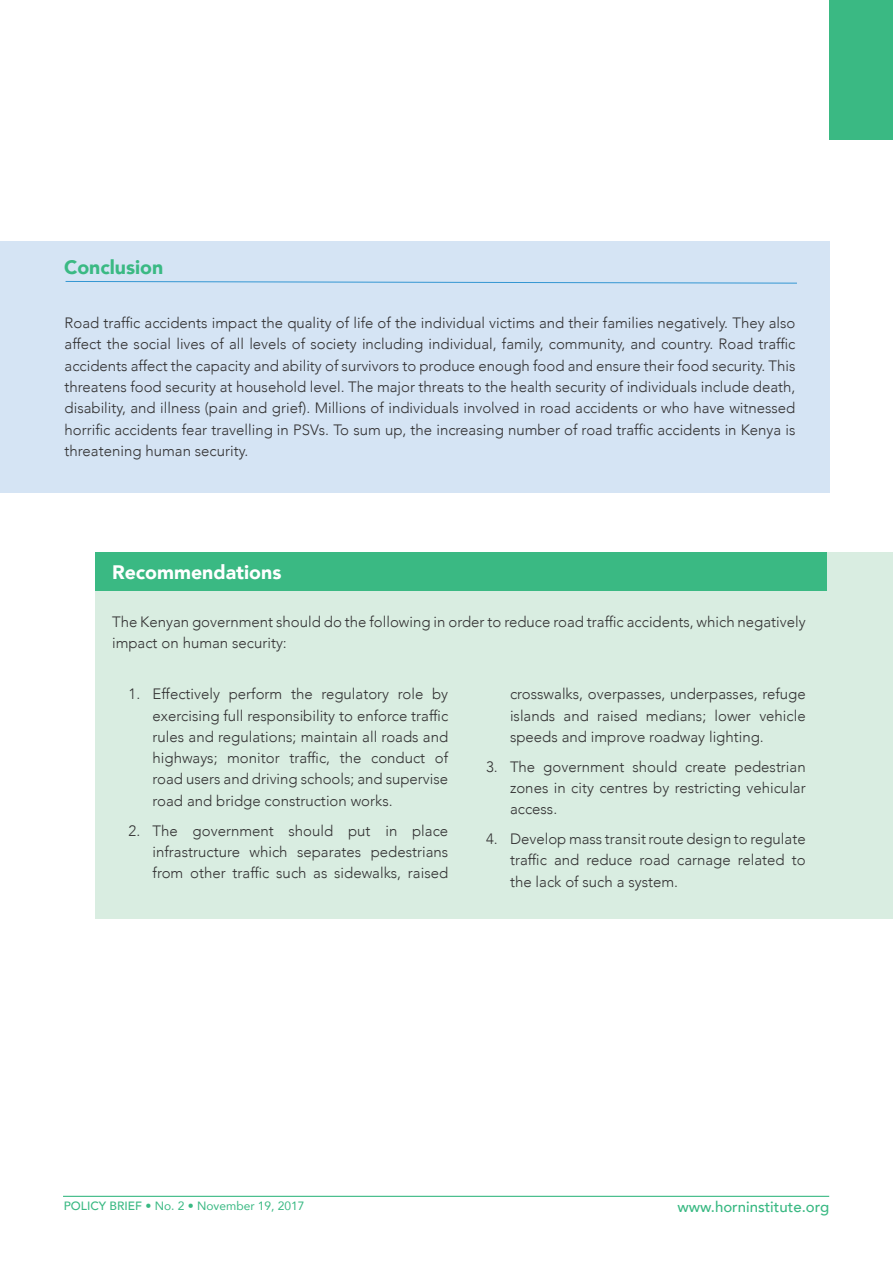
<style>
.page{position:relative;width:893px;height:1263px;background:#fff}
.page>*{position:absolute;margin:0;border:0;box-sizing:border-box;transform-origin:0 0}
.Sub_head{font:900 19.5px "Avenir";color:#fff}
.Sub_head-2{font:900 19.5px "Avenir";color:#3ab983}
.Body_text{font:300 15px/21.3px "Avenir";color:#333233;text-align:justify}
.Body_Text_Indd{font:300 15px/21.3px "Avenir";color:#333233;text-align:justify}
.t1{font:500 15px "Avenir";color:#3ab983}
.t2{font:12px "Avenir";color:#3ab983}
.s1{font-weight:500}
</style>
<div class="page">
<hr style="left:63px;top:1196px;width:766px;height:1px;background:#3ab983">
<div style="left:829px;top:0;width:64px;height:140px;background:#3ab983"></div>
<div style="left:0;top:242px;width:829px;height:251px;background:#d5e4f4"></div>
<svg style="left:65px;top:281px;width:732px;height:3px"></svg>
<div style="left:96px;top:552px;width:797px;height:366px;background:#d9ede1"></div>
<div style="left:96px;top:552px;width:731px;height:38px;background:#3ab983"></div>
<p class="Sub_head-2" style="left:64px;top:250px;width:101px">Conclusion</p>
<p class="Body_text" style="left:65px;top:312px;width:732px">Road traffic accidents impact the quality of life of the individual victims and their families negatively. They also affect the social lives of all levels of society including individual, family, community, and country. Road traffic accidents affect the capacity and ability of survivors to produce enough food and ensure their food security. This threatens food security at household level. The major threats to the health security of individuals include death, disability, and illness (pain and grief). Millions of individuals involved in road accidents or who have witnessed horrific accidents fear travelling in PSVs. To sum up, the increasing number of road traffic accidents in Kenya is threatening human security.</p>
<p class="Sub_head" style="left:112px;top:555px;width:171px">Recommendations</p>
<p class="Body_text" style="left:112px;top:611px;width:695px">The Kenyan government should do the following in order to reduce road traffic accidents, which negatively impact on human security:</p>
<p class="Body_Text_Indd" style="left:153px;top:683px;width:297px;text-indent:-24px">1. Effectively perform the regulatory role by exercising full responsibility to enforce traffic rules and regulations; maintain all roads and highways; monitor traffic, the conduct of road users and driving schools; and supervise road and bridge construction works.</p>
<p class="Body_Text_Indd" style="left:153px;top:820px;width:297px;text-indent:-24px">2. The government should put in place infrastructure which separates pedestrians from other traffic such as sidewalks, raised</p>
<p class="Body_Text_Indd" style="left:510px;top:683px;width:297px">crosswalks, overpasses, underpasses, refuge islands and raised medians; lower vehicle speeds and improve roadway lighting.</p>
<p class="Body_Text_Indd" style="left:510px;top:756px;width:297px;text-indent:-24px">3. The government should create pedestrian zones in city centres by restricting vehicular access.</p>
<p class="Body_Text_Indd" style="left:510px;top:828px;width:297px;text-indent:-24px">4. Develop mass transit route design to regulate traffic and reduce road carnage related to the lack of such a system.</p>
<p class="t2" style="left:64px;top:1196px;width:242px"><span class="s1">POLICY BRIEF</span> • No. 2 • November 19, 2017</p>
<p class="t1" style="left:677px;top:1194px;width:153px">www.horninstitute.org</p>
</div>
